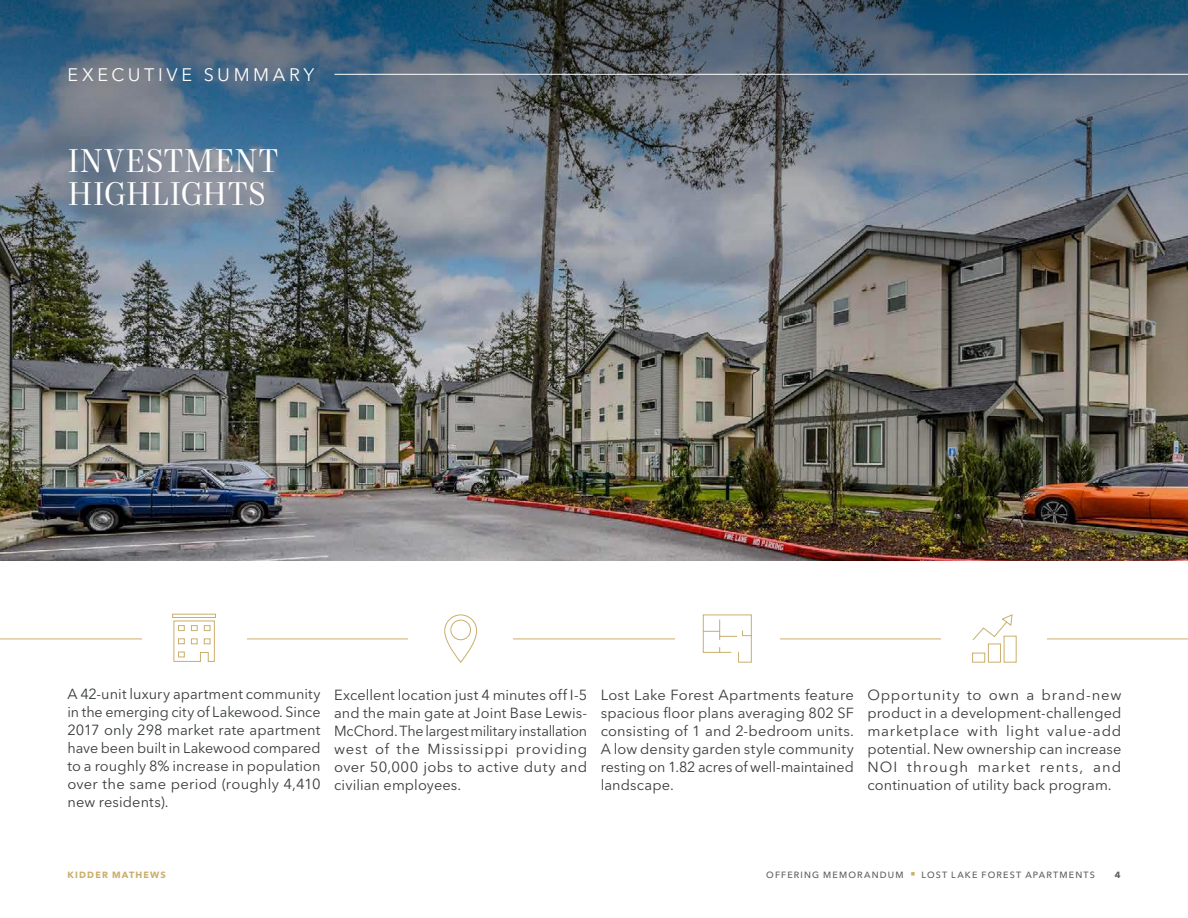
<style>
.page{position:relative;width:1188px;height:918px;background:#fff}
.page>*{position:absolute;margin:0;border:0;box-sizing:border-box;transform-origin:0 0}
.t1{font:33px/33px "Mort Modern 08";letter-spacing:.005em;color:#fff}
.t2{font:18px "Avenir Next LT Pro";letter-spacing:.2em;color:#fff}
.t3{font:14.55px/18px "Avenir Next LT Pro";letter-spacing:.01em;color:#383b3d;text-align:justify}
.t4{font:500 9px "Avenir Next LT Pro";letter-spacing:.13em;color:#5f5d5e}
.t5{font:700 9px "Avenir Next LT Pro";letter-spacing:.13em;color:#cbae6c}
.t6{font:700 9px "Avenir Next LT Pro";color:#5f5d5e}
.s1{color:#cbae6c}
</style>
<div class="page">
<img style="left:0;top:0;width:1188px;height:560px">
<hr style="left:0;top:639px;width:1188px;height:1px;background:#cbae6c">
<div style="left:142px;top:607px;width:105px;height:54px;background:#fff"></div>
<svg style="left:172px;top:614px;width:44px;height:47px"></svg>
<div style="left:408px;top:607px;width:105px;height:55px;background:#fff"></div>
<svg style="left:444px;top:614px;width:33px;height:48px"></svg>
<div style="left:942px;top:607px;width:105px;height:55px;background:#fff"></div>
<svg style="left:972px;top:614px;width:45px;height:48px"></svg>
<div style="left:675px;top:607px;width:105px;height:55px;background:#fff"></div>
<svg style="left:703px;top:614px;width:49px;height:48px"></svg>
<hr style="left:334px;top:74px;width:854px;height:1px;background:#fff">
<p class="t2" style="left:68px;top:64px;width:248px">EXECUTIVE SUMMARY</p>
<h1 class="t1" style="left:68px;top:146px;width:213px">INVESTMENT<br>HIGHLIGHTS</h1>
<p class="t3" style="left:68px;top:685px;width:255px">A 42-unit luxury apartment community in the emerging city of Lakewood. Since 2017 only 298 market rate apartment have been built in Lakewood compared to a roughly 8% increase in population over the same period (roughly 4,410 new residents).</p>
<p class="t3" style="left:334px;top:686px;width:255px">Excellent location just 4 minutes off I-5 and the main gate at Joint Base Lewis-McChord. The largest military installation west of the Mississippi providing over 50,000 jobs to active duty and civilian employees.</p>
<p class="t3" style="left:601px;top:686px;width:255px">Lost Lake Forest Apartments feature spacious floor plans averaging 802 SF consisting of 1 and 2-bedroom units.<br>A low density garden style community resting on 1.82 acres of well-maintained landscape.</p>
<p class="t3" style="left:867px;top:686px;width:256px">Opportunity to own a brand-new product in a development-challenged marketplace with light value-add potential. New ownership can increase NOI through market rents, and continuation of utility back program.</p>
<p class="t5" style="left:68px;top:869px;width:100px">KIDDER MATHEWS</p>
<p class="t4" style="left:766px;top:869px;width:330px">OFFERING MEMORANDUM <span class="s1">■</span> LOST LAKE FOREST APARTMENTS</p>
<p class="t6" style="left:1115px;top:869px;width:7px">4</p>
</div>
